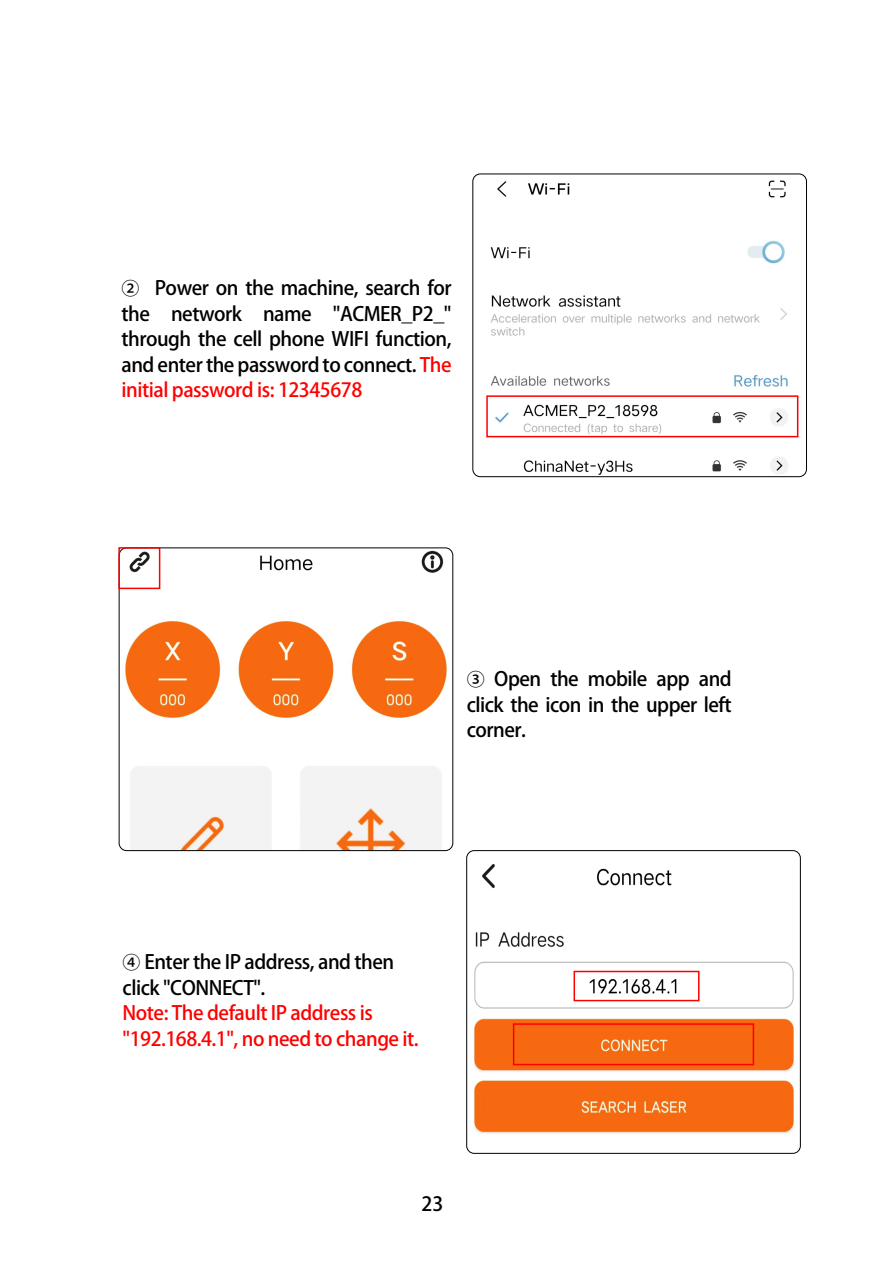
<style>
.page{position:relative;width:893px;height:1263px;background:#fff}
.page>*{position:absolute;margin:0;border:0;box-sizing:border-box;transform-origin:0 0}
.t1{font:19.5px/25.5px "Harmony OS Sans SC G Bpc EUC H";letter-spacing:-.025em;color:#000;text-align:justify}
.t2{font:19.5px/25.5px "Harmony OS Sans SC Light G Bpc EUC H";letter-spacing:-.025em;color:#ff0001}
.t3{font:19.5px "Harmony OS Sans SC Bold G Bpc EUC H";color:#000}
.s1{font-family:"Harmony OS Sans SC Light G Bpc EUC H";font-size:18px}
.s2{color:#ff0001}
</style>
<div class="page">
<img style="left:473px;top:174px;width:333px;height:303px">
<div style="left:472px;top:174px;width:335px;height:303px;border:1px solid #000;border-radius:8px"></div>
<img style="left:468px;top:852px;width:331px;height:300px">
<div style="left:466px;top:850px;width:335px;height:304px;border:1px solid #000;border-radius:8px"></div>
<img style="left:119px;top:549px;width:334px;height:302px">
<div style="left:119px;top:547px;width:334px;height:304px;border:1px solid #000;border-radius:8px"></div>
<div style="left:486px;top:395px;width:312px;height:42px;border:2px solid #ff0001"></div>
<div style="left:118px;top:547px;width:42px;height:42px;border:2px solid #ff0001"></div>
<div style="left:513px;top:1023px;width:241px;height:42px;border:2px solid #ff0001"></div>
<div style="left:573px;top:971px;width:126px;height:30px;border:2px solid #ff0001"></div>
<p class="t1" style="left:121px;top:276px;width:332px"><span class="s1">②</span> Power on the machine, search for the network name "ACMER_P2_" through the cell phone WIFI function, and enter the password to connect. <span class="s2">The initial password is: 12345678</span></p>
<p class="t1" style="left:467px;top:667px;width:267px"><span class="s1">③</span> Open the mobile app and click the icon in the upper left corner.</p>
<p class="t1" style="left:123px;top:950px;width:273px"><span class="s1">④</span> Enter the IP address, and then click "CONNECT".</p>
<p class="t2" style="left:123px;top:1001px;width:298px">Note: The default IP address is "192.168.4.1", no need to change it.</p>
<p class="t3" style="left:421px;top:1192px;width:23px">23</p>
</div>
